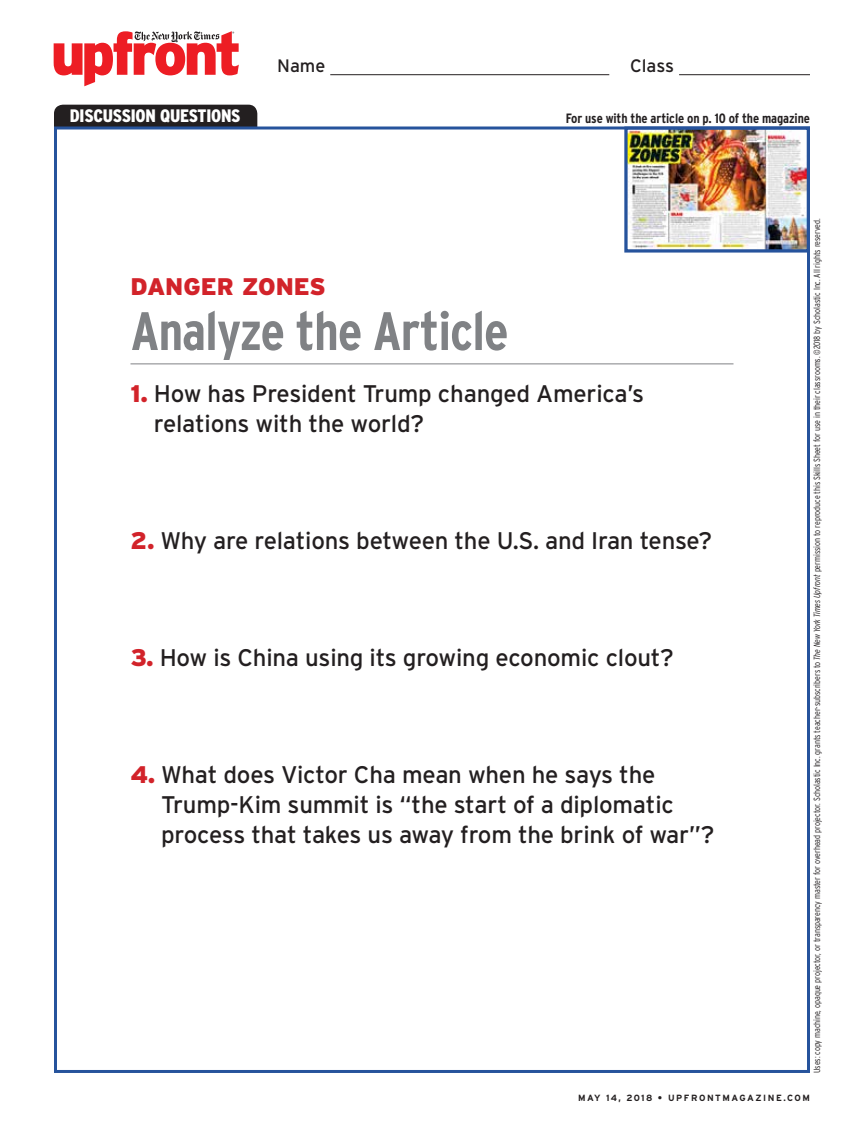
<style>
.page{position:relative;width:864px;height:1121px;background:#fff}
.page>*{position:absolute;margin:0;border:0;box-sizing:border-box;transform-origin:0 0}
.t1{font:700 condensed 54px "Interstate";letter-spacing:-.02em;color:#808285}
.t2{font:24px/30px "Interstate";letter-spacing:-.01em;color:#231f20}
.t3{font:900 24px "Interstate";color:#d2232a}
.t4{font:900 condensed 18px "Interstate";letter-spacing:-.015em;color:#fff}
.t5{font:18px "Interstate";color:#231f20}
.t6{font:700 condensed 13.5px "Interstate";letter-spacing:-.01em;color:#231f20}
.t7{font:300 condensed 9px "Interstate";letter-spacing:-.01em;color:#231f20}
.t8{font:700 9px "Interstate";letter-spacing:.17em;color:#231f20}
.s1{font-weight:900;color:#d2232a}
.s2{font-style:italic}
</style>
<div class="page">
<div style="left:54px;top:105px;width:203px;height:36px;background:#231f20;border-radius:9px"></div>
<div style="left:54px;top:126px;width:756px;height:946px;background:#fff;border:3px solid #26539c"></div>
<svg style="left:54px;top:31px;width:185px;height:55px"></svg>
<hr style="left:330px;top:74px;width:279px;height:1px;background:#231f20">
<hr style="left:679px;top:74px;width:131px;height:1px;background:#231f20">
<img style="left:628px;top:130px;width:178px;height:118px">
<div style="left:624px;top:126px;width:186px;height:126px;border:3px solid #26539c"></div>
<hr style="left:130px;top:363px;width:604px;height:1px;background:#808285">
<p class="t4" style="left:70px;top:106px;width:172px">DISCUSSION QUESTIONS</p>
<p class="t5" style="left:277px;top:56px;width:50px">Name</p>
<p class="t5" style="left:630px;top:56px;width:46px">Class</p>
<p class="t6" style="left:566px;top:110px;width:246px">For use with the article on p. 10 of the magazine</p>
<p class="t3" style="left:130px;top:273px;width:197px">DANGER ZONES</p>
<h1 class="t1" style="left:130px;top:301px;width:380px">Analyze the Article</h1>
<p class="t2" style="left:154px;top:378px;width:492px;text-indent:-23px"><span class="s1">1.</span> How has President Trump changed America’s relations with the world?</p>
<p class="t2" style="left:130px;top:525px;width:583px"><span class="s1">2.</span> Why are relations between the U.S. and Iran tense?</p>
<p class="t2" style="left:130px;top:642px;width:545px"><span class="s1">3.</span> How is China using its growing economic clout?</p>
<p class="t2" style="left:161px;top:759px;width:555px;text-indent:-31px"><span class="s1">4.</span> What does Victor Cha mean when he says the<br>Trump-Kim summit is “the start of a diplomatic process that takes us away from the brink of war”?</p>
<p class="t7" style="left:812px;top:1072px;width:856px;rotate:-90deg">Uses: copy machine, opaque projector, or transparency master for overhead projector. Scholastic Inc. grants teacher-subscribers to <span class="s2">The New York Times Upfront</span> permission to reproduce this Skills Sheet for use in their classrooms. ©2018 by Scholastic Inc. All rights reserved.</p>
<p class="t8" style="left:578px;top:1093px;width:233px">MAY 14, 2018 • UPFRONTMAGAZINE.COM</p>
</div>
